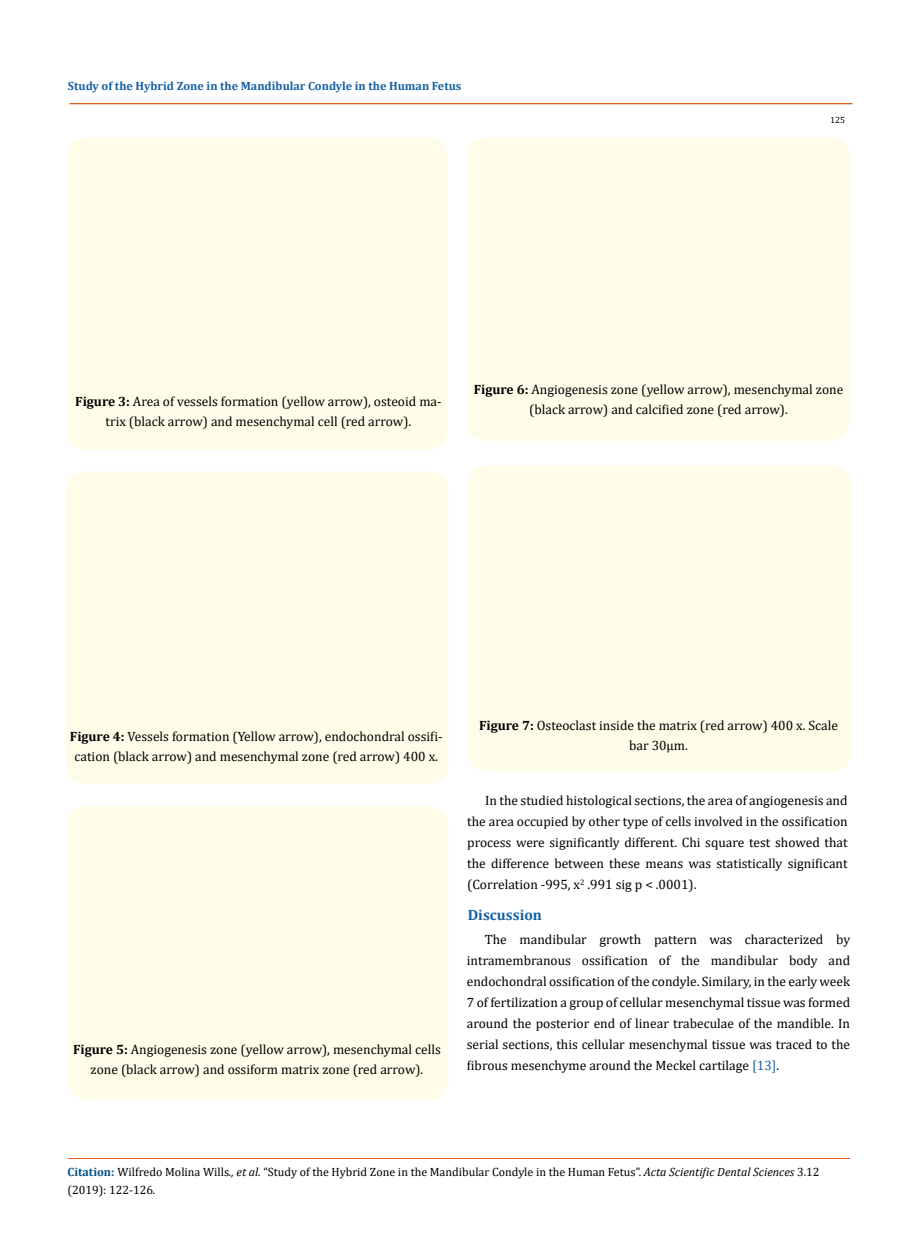
<style>
.page{position:relative;width:917px;height:1260px;background:#fff}
.page>*{position:absolute;margin:0;border:0;box-sizing:border-box;transform-origin:0 0}
.t1{font:700 15px "Cambria";color:#1560a6}
.t2{font:13.5px/21px "Cambria";color:#000;text-align:center}
.t3{font:12px/18px "Cambria";color:#000}
.t4{font:700 12px "Cambria";color:#1560a6}
.t5{font:9px "Cambria";color:#000}
.s1{font-weight:700}
.s2{color:#1560a6}
.s3{font-weight:700;color:#035089}
.s4{font-style:italic}
</style>
<div class="page">
<div style="left:67px;top:137px;width:380px;height:313px;background:#fffde9;border-radius:18px"></div>
<div style="left:66px;top:472px;width:382px;height:312px;background:#fffde9;border-radius:18px"></div>
<div style="left:67px;top:806px;width:381px;height:293px;background:#fffde9;border-radius:18px"></div>
<div style="left:467px;top:137px;width:382px;height:304px;background:#fffde9;border-radius:18px"></div>
<div style="left:468px;top:465px;width:383px;height:306px;background:#fffde9;border-radius:18px"></div>
<hr style="left:70px;top:104px;width:782px;height:1px;background:#e05d1a">
<div style="left:70px;top:103px;width:782px;height:1px;border:1px solid #e05d1a"></div>
<hr style="left:68px;top:1158px;width:782px;height:1px;background:#e05d1a">
<p class="t4" style="left:68px;top:77px;width:395px">Study of the Hybrid Zone in the Mandibular Condyle in the Human Fetus</p>
<p class="t5" style="left:830px;top:114px;width:16px">125</p>
<p class="t2" style="left:75px;top:391px;width:368px;line-height:20.2px"><span class="s1">Figure 3:</span> Area of vessels formation (yellow arrow), osteoid ma&shy;trix (black arrow) and mesenchymal cell (red arrow).</p>
<p class="t2" style="left:474px;top:379px;width:371px;line-height:20.2px"><span class="s1">Figure 6:</span> Angiogenesis zone (yellow arrow), mesenchymal zone (black arrow) and calcified zone (red arrow).</p>
<p class="t2" style="left:70px;top:726px;width:374px;line-height:20.2px"><span class="s1">Figure 4:</span> Vessels formation (Yellow arrow), endochondral ossifi&shy;cation (black arrow) and mesenchymal zone (red arrow) 400 x.</p>
<p class="t2" style="left:479px;top:715px;width:360px;line-height:20.2px"><span class="s1">Figure 7:</span> Osteoclast inside the matrix (red arrow) 400 x. Scale bar 30µm.</p>
<p class="t2" style="left:467px;top:790px;width:382px;text-align:justify;text-indent:18px">In the studied histological sections, the area of angiogenesis and the area occupied by other type of cells involved in the ossification process were significantly different. Chi square test showed that the difference between these means was statistically significant (Correlation -995, x<sup>2</sup> .991 sig p &lt; .0001).</p>
<p class="t2" style="left:73px;top:1039px;width:369px;line-height:20.2px"><span class="s1">Figure 5:</span> Angiogenesis zone (yellow arrow), mesenchymal cells zone (black arrow) and ossiform matrix zone (red arrow).</p>
<p class="t1" style="left:467px;top:905px;width:76px">Discussion</p>
<p class="t2" style="left:467px;top:929px;width:385px;text-align:justify;text-indent:18px">The mandibular growth pattern was characterized by intramembranous ossification of the mandibular body and endochondral ossification of the condyle. Similary, in the early week 7 of fertilization a group of cellular mesenchymal tissue was formed around the posterior end of linear trabeculae of the mandible. In serial sections, this cellular mesenchymal tissue was traced to the fibrous mesenchyme around the Meckel cartilage <span class="s2">[13]</span>.</p>
<p class="t3" style="left:67px;top:1163px;width:753px"><span class="s3">Citation:</span> Wilfredo Molina Wills<span class="s4">., et al.</span> “Study of the Hybrid Zone in the Mandibular Condyle in the Human Fetus”. <span class="s4">Acta Scientific Dental Sciences</span> 3.12 (2019): 122-126.</p>
</div>
